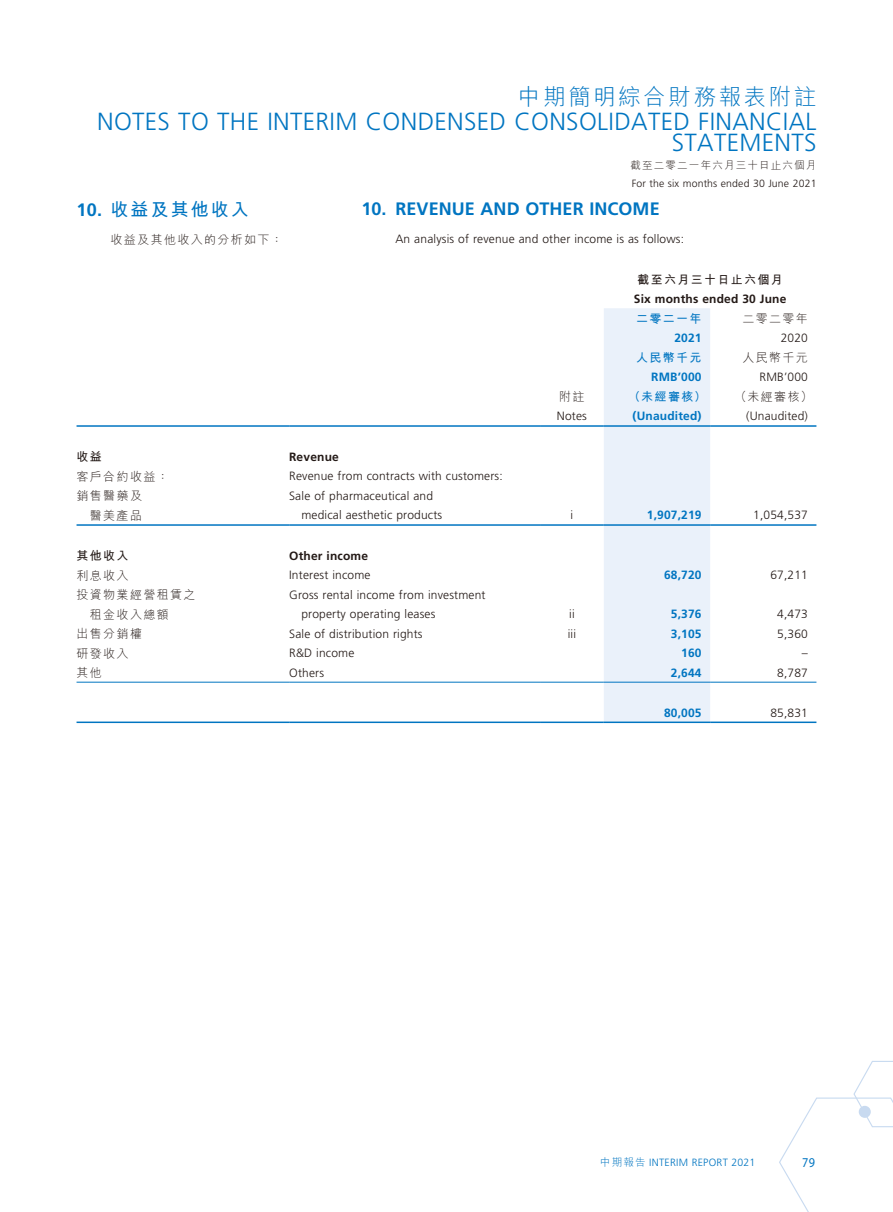
<style>
.page{position:relative;width:893px;height:1212px;background:#fff}
.page>*{position:absolute;margin:0;border:0;box-sizing:border-box;transform-origin:0 0}
.t1{font:300 24.75px/21px "Frutiger";letter-spacing:.015em;color:#0075c1;text-align:right}
.t2{font:300 22.5px "M Hei HK";letter-spacing:.115em;color:#0075c1}
.t3{font:700 18px "Frutiger";letter-spacing:.005em;color:#0075c1}
.t4{font:700 18px "M Hei HK";letter-spacing:.115em;color:#0075c1}
.t5{font:13.5px "Myriad Pro";color:#0075c1;scale:.9 1}
.t6{font:300 12px/19.5px "Frutiger";letter-spacing:.015em;color:#231916}
.t7{font:300 12px/19.5px "M Hei HK";letter-spacing:.115em;color:#231916}
.t8{font:700 12px "Frutiger";letter-spacing:.015em;color:#0075c1}
.t9{font:700 12px "Frutiger";letter-spacing:.015em;color:#231916}
.t10{font:700 12px "M Hei HK";letter-spacing:.115em;color:#231916}
.t11{font:700 12px "M Hei HK";letter-spacing:.115em;color:#0075c1}
.t12{font:300 10.5px "Frutiger";letter-spacing:.015em;color:#231916}
.t13{font:300 10.5px "Frutiger";letter-spacing:.025em;color:#0075c1}
.t14{font:300 10.5px "M Hei HK";letter-spacing:.115em;color:#231916}
.s1{font-family:"Frutiger"}
.s2{font-family:"M Hei HK"}
</style>
<div class="page">
<svg style="left:779px;top:1061px;width:114px;height:151px"></svg>
<div style="left:859px;top:1106px;width:12px;height:12px;background:#c8daf0;border-radius:50%"></div>
<div style="left:604px;top:308px;width:106px;height:413px;background:#eaf1fa"></div>
<hr style="left:77px;top:425px;width:212px;height:2px;background:#0075c1">
<hr style="left:77px;top:524px;width:212px;height:2px;background:#0075c1">
<hr style="left:289px;top:524px;width:251px;height:2px;background:#0075c1">
<hr style="left:540px;top:524px;width:64px;height:2px;background:#0075c1">
<hr style="left:604px;top:524px;width:106px;height:2px;background:#0075c1">
<hr style="left:710px;top:524px;width:106px;height:2px;background:#0075c1">
<hr style="left:289px;top:425px;width:251px;height:2px;background:#0075c1">
<hr style="left:77px;top:682px;width:212px;height:1px;background:#0075c1">
<hr style="left:289px;top:682px;width:251px;height:1px;background:#0075c1">
<hr style="left:540px;top:682px;width:64px;height:1px;background:#0075c1">
<hr style="left:604px;top:682px;width:106px;height:1px;background:#0075c1">
<hr style="left:710px;top:682px;width:106px;height:1px;background:#0075c1">
<hr style="left:540px;top:425px;width:64px;height:2px;background:#0075c1">
<hr style="left:77px;top:721px;width:212px;height:2px;background:#0075c1">
<hr style="left:289px;top:721px;width:251px;height:2px;background:#0075c1">
<hr style="left:540px;top:721px;width:64px;height:2px;background:#0075c1">
<hr style="left:604px;top:721px;width:106px;height:2px;background:#0075c1">
<hr style="left:710px;top:721px;width:106px;height:2px;background:#0075c1">
<hr style="left:604px;top:425px;width:106px;height:2px;background:#0075c1">
<hr style="left:710px;top:425px;width:106px;height:2px;background:#0075c1">
<h2 class="t2" style="left:518px;top:81px;width:300px">中期簡明綜合財務報表附註</h2>
<h1 class="t1" style="left:97px;top:112px;width:721px">NOTES TO THE INTERIM CONDENSED CONSOLIDATED FINANCIAL<br>STATEMENTS</h1>
<p class="t14" style="left:630px;top:158px;width:187px">截至二零二一年六月三十日止六個月</p>
<p class="t12" style="left:632px;top:178px;width:186px">For the six months ended 30 June 2021</p>
<h3 class="t3" style="left:361px;top:198px;width:300px">10. REVENUE AND OTHER INCOME</h3>
<p class="t6" style="left:395px;top:229px;width:290px">An analysis of revenue and other income is as follows:</p>
<h3 class="t4" style="left:77px;top:196px;width:174px"><span class="s1">10.</span> 收益及其他收入</h3>
<p class="t7" style="left:111px;top:229px;width:174px">收益及其他收入的分析如下：</p>
<p class="t10" style="left:637px;top:271px;width:147px">截至六月三十日止六個月</p>
<p class="t9" style="left:634px;top:292px;width:154px">Six months ended 30 June</p>
<p class="t11" style="left:636px;top:310px;width:67px">二零二一年</p>
<p class="t7" style="left:742px;top:309px;width:67px">二零二零年</p>
<p class="t8" style="left:674px;top:331px;width:29px">2021</p>
<p class="t6" style="left:781px;top:329px;width:29px">2020</p>
<p class="t11" style="left:636px;top:349px;width:67px">人民幣千元</p>
<p class="t7" style="left:742px;top:348px;width:67px">人民幣千元</p>
<p class="t8" style="left:651px;top:370px;width:52px">RMB’000</p>
<p class="t6" style="left:760px;top:368px;width:50px">RMB’000</p>
<p class="t10" style="left:77px;top:448px;width:27px">收益</p>
<p class="t9" style="left:289px;top:450px;width:51px">Revenue</p>
<p class="t7" style="left:77px;top:466px;width:94px">客戶合約收益：</p>
<p class="t6" style="left:289px;top:467px;width:215px">Revenue from contracts with customers:</p>
<p class="t7" style="left:77px;top:486px;width:67px">銷售醫藥及　醫美產品</p>
<p class="t6" style="left:301px;top:486px;width:142px;text-indent:-12px">Sale of pharmaceutical and medical aesthetic products</p>
<p class="t7" style="left:559px;top:387px;width:27px">附註</p>
<p class="t11" style="left:628px;top:388px;width:79px">（未經審核）</p>
<p class="t7" style="left:735px;top:387px;width:79px">（未經審核）</p>
<p class="t6" style="left:557px;top:407px;width:32px">Notes</p>
<p class="t8" style="left:633px;top:409px;width:71px">(Unaudited)</p>
<p class="t6" style="left:746px;top:407px;width:63px">(Unaudited)</p>
<p class="t6" style="left:571px;top:506px;width:4px">i</p>
<p class="t8" style="left:647px;top:508px;width:56px">1,907,219</p>
<p class="t6" style="left:753px;top:506px;width:56px">1,054,537</p>
<p class="t10" style="left:77px;top:547px;width:54px">其他收入</p>
<p class="t9" style="left:289px;top:549px;width:80px">Other income</p>
<p class="t7" style="left:77px;top:565px;width:54px">利息收入</p>
<p class="t6" style="left:289px;top:566px;width:83px">Interest income</p>
<p class="t8" style="left:664px;top:568px;width:39px">68,720</p>
<p class="t6" style="left:770px;top:566px;width:39px">67,211</p>
<p class="t7" style="left:77px;top:585px;width:120px">投資物業經營租賃之　租金收入總額</p>
<p class="t6" style="left:301px;top:585px;width:186px;text-indent:-12px">Gross rental income from investment property operating leases</p>
<p class="t6" style="left:569px;top:605px;width:7px">ii</p>
<p class="t8" style="left:671px;top:607px;width:32px">5,376</p>
<p class="t6" style="left:777px;top:605px;width:32px">4,473</p>
<p class="t7" style="left:77px;top:624px;width:67px">出售分銷權</p>
<p class="t6" style="left:289px;top:624px;width:135px">Sale of distribution rights</p>
<p class="t6" style="left:568px;top:624px;width:10px">iii</p>
<p class="t8" style="left:671px;top:627px;width:32px">3,105</p>
<p class="t6" style="left:777px;top:624px;width:32px">5,360</p>
<p class="t7" style="left:77px;top:643px;width:54px">研發收入</p>
<p class="t6" style="left:289px;top:644px;width:67px">R&amp;D income</p>
<p class="t8" style="left:681px;top:646px;width:22px">160</p>
<p class="t6" style="left:802px;top:644px;width:7px">–</p>
<p class="t7" style="left:77px;top:663px;width:27px">其他</p>
<p class="t6" style="left:289px;top:663px;width:36px">Others</p>
<p class="t8" style="left:671px;top:666px;width:32px">2,644</p>
<p class="t6" style="left:777px;top:663px;width:32px">8,787</p>
<p class="t8" style="left:664px;top:705px;width:39px">80,005</p>
<p class="t6" style="left:770px;top:703px;width:39px">85,831</p>
<p class="t13" style="left:600px;top:1156px;width:157px"><span class="s2">中期報告</span> INTERIM REPORT 2021</p>
<p class="t5" style="left:802px;top:1154px;width:15px">79</p>
</div>
